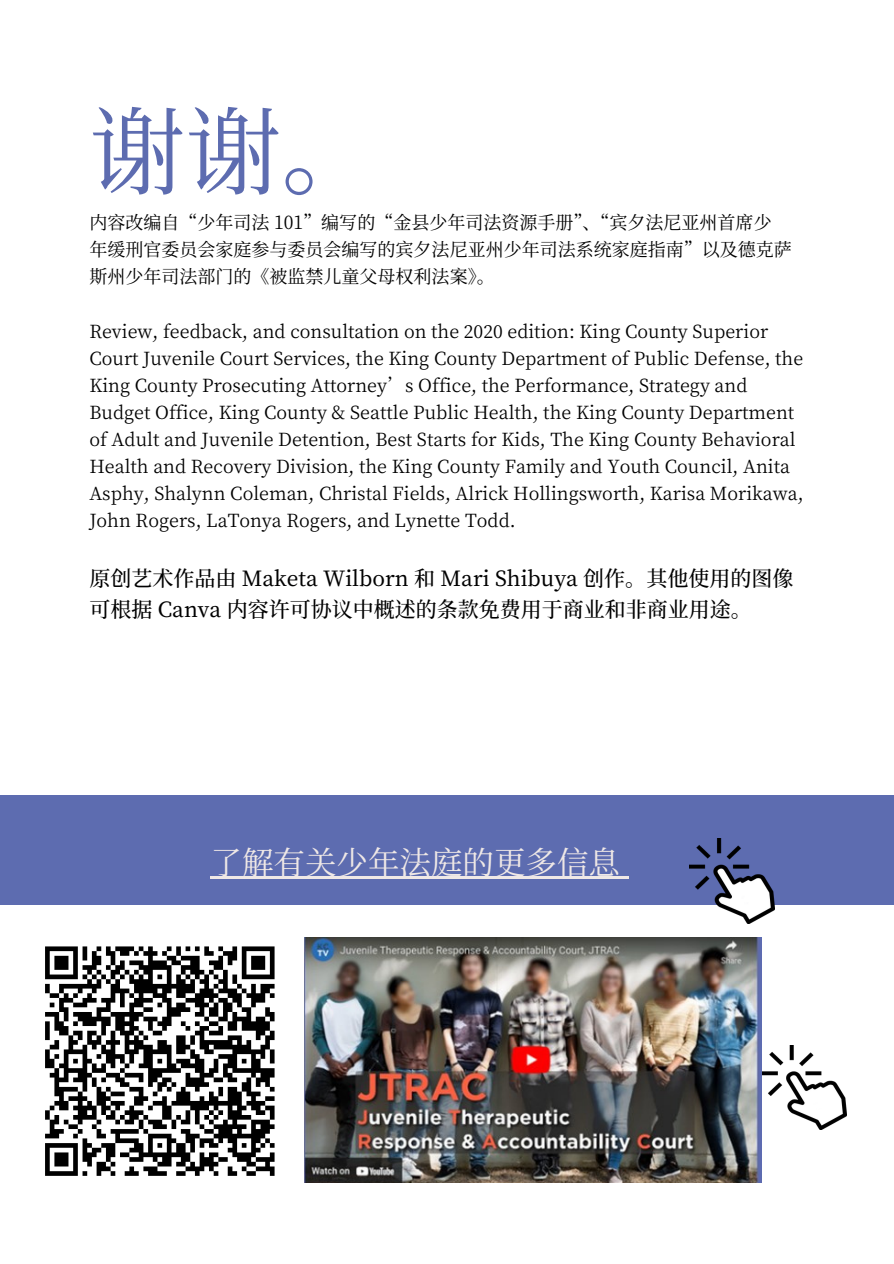
<style>
.page{position:relative;width:894px;height:1264px;background:#fff}
.page>*{position:absolute;margin:0;border:0;box-sizing:border-box;transform-origin:0 0}
.t1{font:96px "Source Han Serif SC";color:#5d6cb0}
.t2{font:31.5px "Source Han Serif SC";color:#efe8e6}
.t3{font:500 21px/30.3px "Source Han Serif SC";color:#000001}
.t4{font:18px/27px "Source Han Serif SC";color:#000001}
</style>
<div class="page">
<div style="left:0;top:795px;width:893px;height:109px;background:#5d6cb0"></div>
<img style="left:762px;top:1045px;width:84px;height:84px">
<img style="left:305px;top:937px;width:456px;height:245px">
<hr style="left:210px;top:876px;width:410px;height:2px;background:#efe8e6">
<svg style="left:620px;top:876px;width:8px;height:2px"></svg>
<img style="left:689px;top:838px;width:84px;height:85px">
<svg style="left:45px;top:946px;width:230px;height:230px"></svg>
<h1 class="t1" style="left:89px;top:77px;width:289px">谢谢。</h1>
<p class="t4" style="left:89px;top:208px;width:704px">内容改编自 “少年司法 101”编写的“金县少年司法资源手册”、“宾夕法尼亚州首席少年缓刑官委员会家庭参与委员会编写的宾夕法尼亚州少年司法系统家庭指南”以及德克萨斯州少年司法部门的《被监禁儿童父母权利法案》。</p>
<p class="t4" style="left:89px;top:316px;width:715px">Review, feedback, and consultation on the 2020 edition: King County Superior Court Juvenile Court Services, the King County Department of Public Defense, the King County Prosecuting Attorney’s Office, the Performance, Strategy and Budget Office, King County &amp; Seattle Public Health, the King County Department of Adult and Juvenile Detention, Best Starts for Kids, The King County Behavioral Health and Recovery Division, the King County Family and Youth Council, Anita Asphy, Shalynn Coleman, Christal Fields, Alrick Hollingsworth, Karisa Morikawa, John Rogers, LaTonya Rogers, and Lynette Todd.</p>
<h3 class="t3" style="left:89px;top:562px;width:705px">原创艺术作品由 Maketa Wilborn 和 Mari Shibuya 创作。其他使用的图像可根据 Canva 内容许可协议中概述的条款免费用于商业和非商业用途。</h3>
<p class="t2" style="left:210px;top:838px;width:411px">了解有关少年法庭的更多信息</p>
</div>
